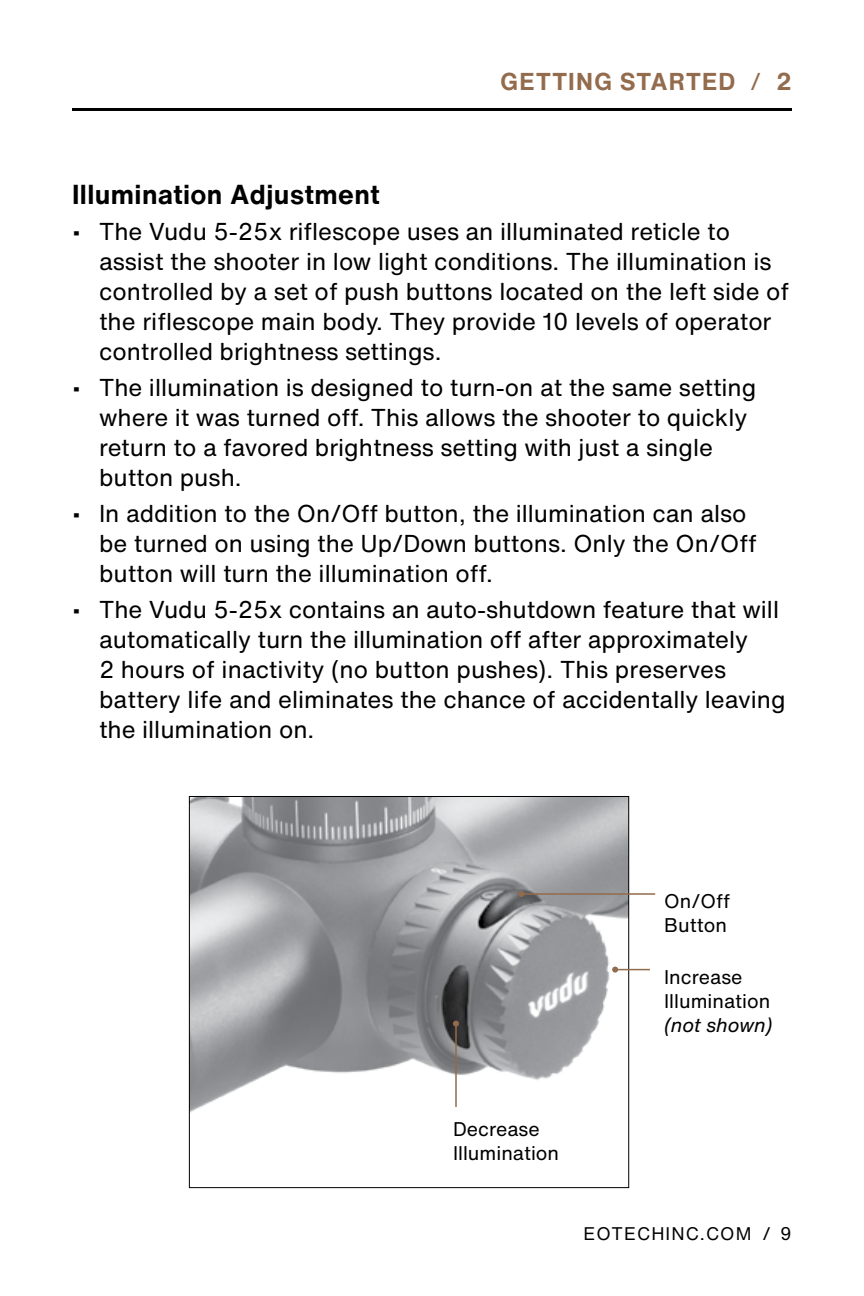
<style>
.page{position:relative;width:864px;height:1296px;background:#fff}
.page>*{position:absolute;margin:0;border:0;box-sizing:border-box;transform-origin:0 0}
.t1{font:700 27px "Helvetica Now Text";letter-spacing:.015em;color:#000}
.t2{font:24px/30px "Helvetica Now Text";color:#000}
.t3{font:700 24px "Helvetica Now Text";letter-spacing:.05em;color:#936b4d}
.t4{font:19.5px/24px "Helvetica Now Text";color:#000}
.t5{font:italic 19.5px "Helvetica Now Text";letter-spacing:-.005em;color:#000}
.t6{font:18px "Helvetica Now Text";letter-spacing:.06em;color:#000}
.s1{font-weight:400}
</style>
<div class="page">
<hr style="left:72px;top:108px;width:720px;height:3px;background:#000">
<img style="left:191px;top:798px;width:436px;height:314px">
<hr style="left:521px;top:893px;width:134px;height:2px;background:#936b4d">
<svg style="left:518px;top:891px;width:6px;height:6px"></svg>
<hr style="left:615px;top:969px;width:35px;height:1px;background:#936b4d">
<svg style="left:612px;top:967px;width:6px;height:6px"></svg>
<hr style="left:455px;top:1024px;width:2px;height:83px;background:#936b4d">
<svg style="left:453px;top:1021px;width:6px;height:6px"></svg>
<p class="t3" style="left:501px;top:63px;width:293px">GETTING STARTED <span class="s1">/</span> 2</p>
<p class="t1" style="left:72px;top:174px;width:309px">Illumination Adjustment</p>
<p class="t2" style="left:99px;top:215px;width:692px;text-indent:-27px">• The Vudu 5-25x riflescope uses an illuminated reticle to assist the shooter in low light conditions. The illumination is controlled by a set of push buttons located on the left side of the riflescope main body. They provide 10 levels of operator controlled brightness settings.</p>
<p class="t2" style="left:99px;top:371px;width:659px;text-indent:-27px">• The illumination is designed to turn-on at the same setting where it was turned off. This allows the shooter to quickly return to a favored brightness setting with just a single button push.</p>
<p class="t2" style="left:99px;top:497px;width:659px;text-indent:-27px">• In addition to the On/Off button, the illumination can also be turned on using the Up/Down buttons. Only the On/Off button will turn the illumination off.</p>
<p class="t2" style="left:99px;top:593px;width:688px;text-indent:-27px">• The Vudu 5-25x contains an auto-shutdown feature that will automatically turn the illumination off after approximately<br>2 hours of inactivity (no button pushes). This preserves battery life and eliminates the chance of accidentally leaving the illumination on.</p>
<p class="t4" style="left:664px;top:889px;width:67px">On/Off<br>Button</p>
<p class="t4" style="left:664px;top:964px;width:108px">Increase<br>Illumination</p>
<p class="t5" style="left:664px;top:1010px;width:110px">(not shown)</p>
<p class="t4" style="left:453px;top:1117px;width:108px">Decrease<br>Illumination</p>
<p class="t6" style="left:584px;top:1220px;width:210px">EOTECHINC.COM / 9</p>
</div>
